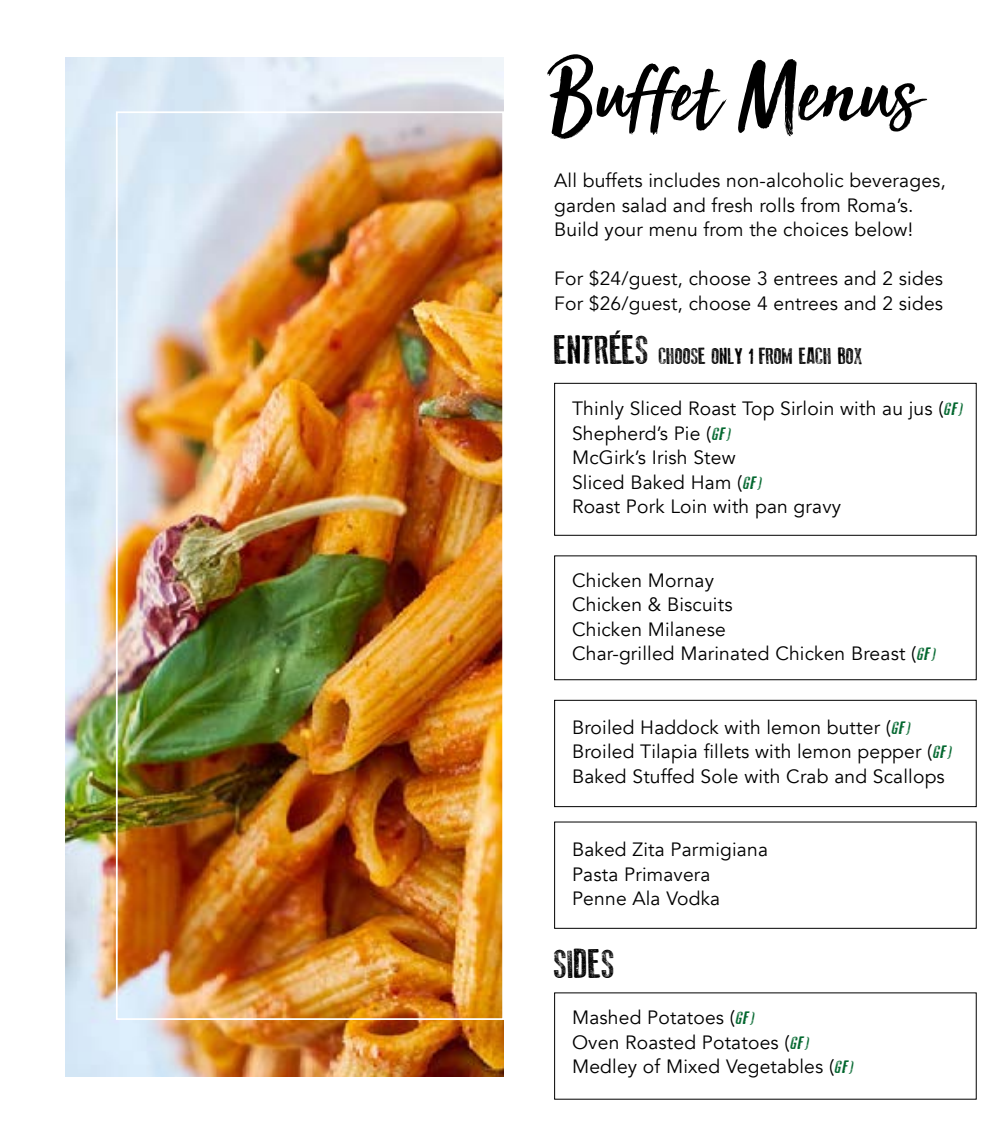
<style>
.page{position:relative;width:1008px;height:1134px;background:#fff}
.page>*{position:absolute;margin:0;border:0;box-sizing:border-box;transform-origin:0 0}
.t1{font:94.5px "Sun Valley";color:#000}
.t2{font:40.25px "Old Press";color:#000}
.t3{font:22.75px "Old Press";color:#000}
.t4{font:19.25px/24.5px "Avenir";letter-spacing:.01em;color:#000}
.s1{font-size:40.25px}
.s2{font-family:"Old Press";font-style:italic;font-size:17.5px;color:#00662d}
</style>
<div class="page">
<img style="left:66px;top:57px;width:438px;height:1020px">
<div style="left:116px;top:111px;width:388px;height:909px;border:2px solid #fff"></div>
<div style="left:554px;top:383px;width:422px;height:153px;border:1px solid #000"></div>
<div style="left:554px;top:700px;width:422px;height:107px;border:1px solid #000"></div>
<div style="left:554px;top:822px;width:422px;height:107px;border:1px solid #000"></div>
<h1 class="t1" style="left:548px;top:13px;width:374px">Buffet Menus</h1>
<p class="t4" style="left:554px;top:169px;width:393px">All buffets includes non-alcoholic beverages, garden salad and fresh rolls from Roma’s.<br>Build your menu from the choices below!</p>
<p class="t4" style="left:554px;top:267px;width:390px">For $24/guest, choose 3 entrees and 2 sides<br>For $26/guest, choose 4 entrees and 2 sides</p>
<p class="t3" style="left:554px;top:343px;width:311px"><span class="s1">ENTRÉES</span> CHOOSE ONLY 1 FROM EACH BOX</p>
<p class="t4" style="left:572px;top:397px;width:393px">Thinly Sliced Roast Top Sirloin with au jus (<span class="s2">GF)<br></span>Shepherd’s Pie (<span class="s2">GF)<br></span>McGirk’s Irish Stew<br>Sliced Baked Ham (<span class="s2">GF)<br></span>Roast Pork Loin with pan gravy</p>
<p class="t4" style="left:572px;top:568px;width:365px">Chicken Mornay<br>Chicken &amp; Biscuits<br>Chicken Milanese<br>Char-grilled Marinated Chicken Breast (<span class="s2">GF)</span></p>
<p class="t4" style="left:572px;top:715px;width:381px">Broiled Haddock with lemon butter (<span class="s2">GF)<br></span>Broiled Tilapia fillets with lemon pepper (<span class="s2">GF)<br></span>Baked Stuffed Sole with Crab and Scallops</p>
<p class="t4" style="left:572px;top:838px;width:197px">Baked Zita Parmigiana<br>Pasta Primavera<br>Penne Ala Vodka</p>
<h2 class="t2" style="left:554px;top:942px;width:62px">SIDES</h2>
<p class="t4" style="left:572px;top:1006px;width:283px">Mashed Potatoes (<span class="s2">GF)<br></span>Oven Roasted Potatoes (<span class="s2">GF)<br></span>Medley of Mixed Vegetables (<span class="s2">GF)</span></p>
</div>
